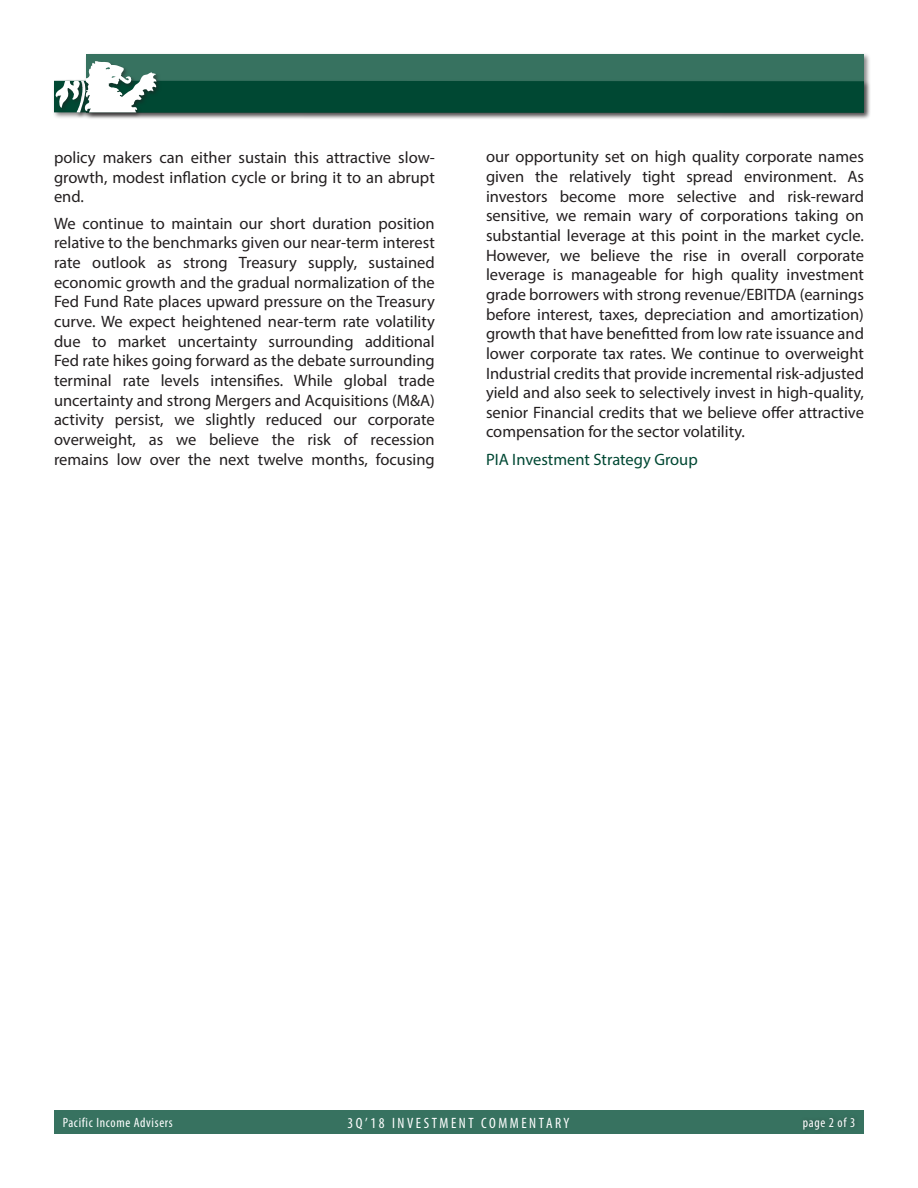
<style>
.page{position:relative;width:918px;height:1188px;background:#fff}
.page>*{position:absolute;margin:0;border:0;box-sizing:border-box;transform-origin:0 0}
.t1{font:16.5px/19.6px "Myriad Pro";color:#231f20;text-align:justify}
.t2{font:16.5px "Myriad Pro";color:#004833}
.t3{font:condensed 15px "Myriad Pro";letter-spacing:.17em;color:#fff}
.t4{font:condensed 13.5px "Myriad Pro";letter-spacing:.05em;color:#fff}
</style>
<div class="page">
<div style="left:54px;top:1111px;width:810px;height:23px;background:#377260"></div>
<div style="left:84px;top:52px;width:787px;height:67px;background:#231f20;opacity:.55"></div>
<div style="left:86px;top:54px;width:778px;height:58px;background:#377260"></div>
<div style="left:52px;top:79px;width:819px;height:41px;background:#231f20;opacity:.55"></div>
<div style="left:75px;top:80px;width:16px;height:38px;background:#231f20;opacity:.55"></div>
<div style="left:84px;top:60px;width:78px;height:58px;background:#231f20;opacity:.55"></div>
<svg style="left:54px;top:61px;width:810px;height:52px"></svg>
<div style="left:800px;top:1114px;width:60px;height:20px;background:#366e5d"></div>
<p class="t1" style="left:54px;top:147px;width:382px">policy makers can either sustain this attractive slow&shy;growth, modest inflation cycle or bring it to an abrupt end.</p>
<p class="t1" style="left:54px;top:213px;width:382px">We continue to maintain our short duration position relative to the benchmarks given our near-term interest rate outlook as strong Treasury supply, sustained economic growth and the gradual normalization of the Fed Fund Rate places upward pressure on the Treasury curve. We expect heightened near-term rate volatility due to market uncertainty surrounding additional Fed rate hikes going forward as the debate surrounding terminal rate levels intensifies. While global trade uncertainty and strong Mergers and Acquisitions (M&amp;A) activity persist, we slightly reduced our corporate overweight, as we believe the risk of recession remains low over the next twelve months, focusing</p>
<p class="t1" style="left:486px;top:147px;width:380px">our opportunity set on high quality corporate names given the relatively tight spread environment. As investors become more selective and risk-reward sensitive, we remain wary of corporations taking on substantial leverage at this point in the market cycle.<br>However, we believe the rise in overall corporate leverage is manageable for high quality investment grade borrowers with strong revenue/EBITDA (earnings before interest, taxes, depreciation and amortization) growth that have benefitted from low rate issuance and lower corporate tax rates. We continue to overweight Industrial credits that provide incremental risk-adjusted yield and also seek to selectively invest in high-quality, senior Financial credits that we believe offer attractive compensation for the sector volatility.</p>
<p class="t2" style="left:486px;top:450px;width:213px">PIA Investment Strategy Group</p>
<p class="t4" style="left:63px;top:1114px;width:112px">Pacific Income Advisers</p>
<p class="t3" style="left:348px;top:1114px;width:223px">3Q’18 INVESTMENT COMMENTARY</p>
<p class="t4" style="left:803px;top:1114px;width:54px">page 2 of 3</p>
</div>
